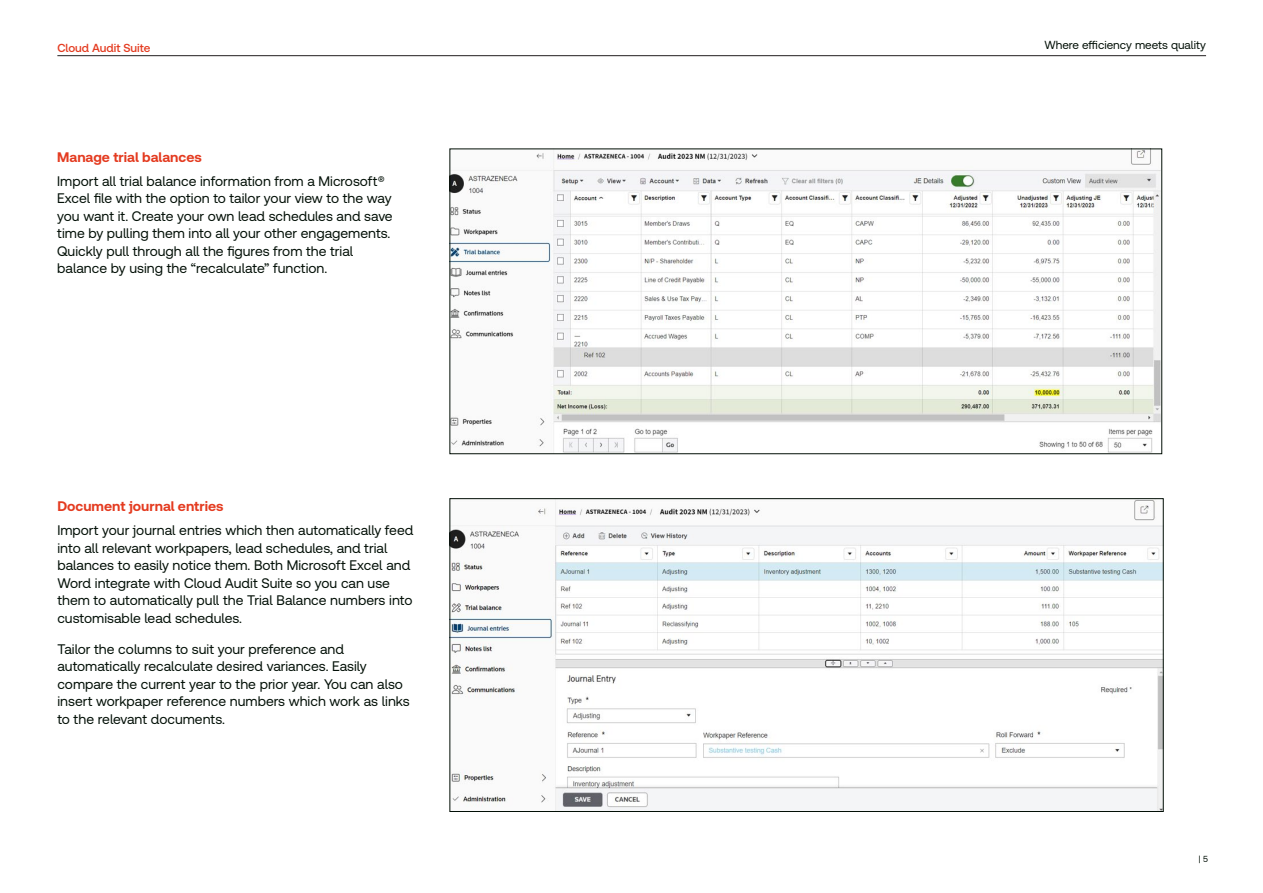
<style>
.page{position:relative;width:1263px;height:893px;background:#fff}
.page>*{position:absolute;margin:0;border:0;box-sizing:border-box;transform-origin:0 0}
.t1{font:13.8px/17.5px "Clario";color:#020f06}
.t2{font:700 13.8px "Clario";color:#e43b20}
.t3{font:11.7px "Clario";color:#020f06}
.t4{font:500 11.7px "Clario";color:#e43b20}
.t5{font:8.7px "Clario";color:#020f06}
</style>
<div class="page">
<hr style="left:57px;top:55px;width:1149px;height:1px;background:#231f20">
<img style="left:452px;top:151px;width:708px;height:301px">
<img style="left:452px;top:500px;width:709px;height:310px">
<p class="t4" style="left:57px;top:40px;width:95px">Cloud Audit Suite</p>
<p class="t3" style="left:1044px;top:38px;width:163px">Where efficiency meets quality</p>
<p class="t2" style="left:57px;top:148px;width:146px">Manage trial balances</p>
<p class="t1" style="left:57px;top:172px;width:337px">Import all trial balance information from a Microsoft® Excel file with the option to tailor your view to the way you want it. Create your own lead schedules and save time by pulling them into all your other engagements.<br>Quickly pull through all the figures from the trial balance by using the “recalculate” function.</p>
<p class="t2" style="left:57px;top:498px;width:168px">Document journal entries</p>
<p class="t1" style="left:57px;top:521px;width:357px">Import your journal entries which then automatically feed into all relevant workpapers, lead schedules, and trial balances to easily notice them. Both Microsoft Excel and Word integrate with Cloud Audit Suite so you can use them to automatically pull the Trial Balance numbers into customisable lead schedules.</p>
<p class="t1" style="left:57px;top:640px;width:354px">Tailor the columns to suit your preference and automatically recalculate desired variances. Easily compare the current year to the prior year. You can also insert workpaper reference numbers which work as links to the relevant documents.</p>
<p class="t5" style="left:1199px;top:854px;width:11px">| 5</p>
</div>
